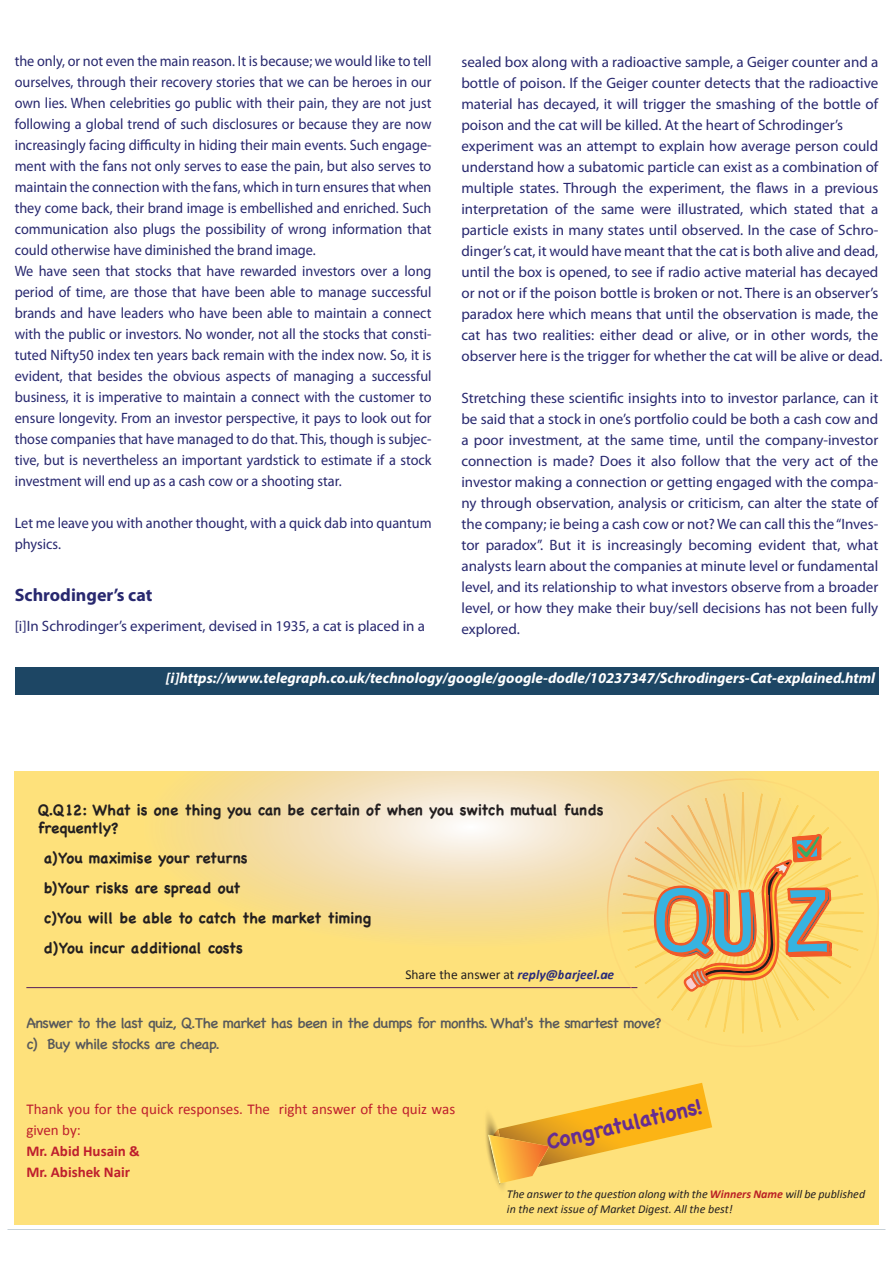
<style>
.page{position:relative;width:893px;height:1263px;background:#fff}
.page>*{position:absolute;margin:0;border:0;box-sizing:border-box;transform-origin:0 0}
.t1{font:700 21.3px "Chalkboard SE";color:#662d91}
.t2{font:700 18px "Myriad Pro";color:#28286f}
.t3{font:15px/21px "Myriad Pro";color:#28286f}
.t4{font:15px/21px "Myriad Pro";color:#28286f;scale:.95 1}
.t5{font:700 15px/30px "Chalkboard SE";color:#231f20}
.t6{font:15px/21px "Chalkboard SE";letter-spacing:-.04em;color:#58595b}
.t7{font:italic 700 15px "Myriad Pro";color:#fff}
.t8{font:15px/21px "Calibri";color:#be1e2d}
.t9{font:700 15px/21px "Calibri";color:#be1e2d}
.t10{font:13.5px "Calibri";color:#231f20}
.t11{font:italic 12px/14.4px "Calibri";color:#231f20}
.s1{font-weight:700;font-style:italic;color:#2a2c7a}
.s2{font-weight:700;color:#ba2025}
</style>
<div class="page">
<div style="left:15px;top:667px;width:863px;height:27px;background:#1d4664"></div>
<svg style="left:15px;top:771px;width:863px;height:453px;background:#fbe087"></svg>
<hr style="left:26px;top:987px;width:611px;height:1px;background:#541d5b">
<svg style="left:483px;top:1083px;width:229px;height:111px;background:#f8ca55"></svg>
<svg style="left:622px;top:792px;width:242px;height:241px;background:#fbdf84"></svg>
<svg style="left:608px;top:779px;width:270px;height:267px;background:#fbde7c"></svg>
<svg style="left:640px;top:771px;width:193px;height:225px;background:#e4c47b"></svg>
<p class="t4" style="left:15px;top:51px;width:440px">the only, or not even the main reason. It is because; we would like to tell ourselves, through their recovery stories that we can be heroes in our own lies. When celebrities go public with their pain, they are not just following a global trend of such disclosures or because they are now increasingly facing difficulty in hiding their main events. Such engage&shy;ment with the fans not only serves to ease the pain, but also serves to maintain the connection with the fans, which in turn ensures that when they come back, their brand image is embellished and enriched. Such communication also plugs the possibility of wrong information that could otherwise have diminished the brand image.<br>We have seen that stocks that have rewarded investors over a long period of time, are those that have been able to manage successful brands and have leaders who have been able to maintain a connect with the public or investors. No wonder, not all the stocks that consti&shy;tuted Nifty50 index ten years back remain with the index now. So, it is evident, that besides the obvious aspects of managing a successful business, it is imperative to maintain a connect with the customer to ensure longevity. From an investor perspective, it pays to look out for those companies that have managed to do that. This, though is subjec&shy;tive, but is nevertheless an important yardstick to estimate if a stock investment will end up as a cash cow or a shooting star.</p>
<p class="t4" style="left:15px;top:513px;width:440px">Let me leave you with another thought, with a quick dab into quantum physics.</p>
<p class="t2" style="left:15px;top:584px;width:139px">Schrodinger’s cat</p>
<p class="t3" style="left:15px;top:615px;width:412px">[i]In Schrodinger’s experiment, devised in 1935, a cat is placed in a</p>
<p class="t3" style="left:461px;top:52px;width:423px">sealed box along with a radioactive sample, a Geiger counter and a bottle of poison. If the Geiger counter detects that the radioactive material has decayed, it will trigger the smashing of the bottle of poison and the cat will be killed. At the heart of Schrodinger’s experiment was an attempt to explain how average person could understand how a subatomic particle can exist as a combination of multiple states. Through the experiment, the flaws in a previous interpretation of the same were illustrated, which stated that a particle exists in many states until observed. In the case of Schro&shy;dinger’s cat, it would have meant that the cat is both alive and dead, until the box is opened, to see if radio active material has decayed or not or if the poison bottle is broken or not. There is an observer’s paradox here which means that until the observation is made, the cat has two realities: either dead or alive, or in other words, the observer here is the trigger for whether the cat will be alive or dead.</p>
<p class="t3" style="left:461px;top:388px;width:418px;text-align:justify">Stretching these scientific insights into to investor parlance, can it be said that a stock in one’s portfolio could be both a cash cow and a poor investment, at the same time, until the company-investor connection is made? Does it also follow that the very act of the investor making a connection or getting engaged with the compa&shy;ny through observation, analysis or criticism, can alter the state of the company; ie being a cash cow or not? We can call this the “Inves&shy;tor paradox”. But it is increasingly becoming evident that, what analysts learn about the companies at minute level or fundamental level, and its relationship to what investors observe from a broader level, or how they make their buy/sell decisions has not been fully explored.</p>
<p class="t7" style="left:166px;top:668px;width:711px">[i]https://www.telegraph.co.uk/technology/google/google-dodle/10237347/Schrodingers-Cat-explained.html</p>
<p class="t5" style="left:38px;top:801px;width:567px;line-height:18px">Q.Q12: What is one thing you can be certain of when you switch mutual funds frequently?</p>
<p class="t5" style="left:44px;top:843px;width:328px">a)You maximise your returns<br>b)Your risks are spread out<br>c)You will be able to catch the market timing d)You incur additional costs</p>
<p class="t10" style="left:405px;top:966px;width:210px">Share the answer at <span class="s1">reply@barjeel.ae</span></p>
<p class="t6" style="left:26px;top:1011px;width:637px">Answer to the last quiz, Q.The market has been in the dumps for months. What's the smartest move? c) Buy while stocks are cheap.</p>
<p class="t8" style="left:26px;top:1098px;width:430px">Thank you for the quick responses. The right answer of the quiz was given by:</p>
<p class="t9" style="left:26px;top:1140px;width:115px">Mr. Abid Husain &amp;<br>Mr. Abishek Nair</p>
<h1 class="t1" style="left:544px;top:1129px;width:161px;rotate:-13deg">Congratulations!</h1>
<p class="t11" style="left:507px;top:1187px;width:360px">The answer to the question along with the <span class="s2">Winners Name</span> will be published in the next issue of Market Digest. All the best!</p>
</div>
